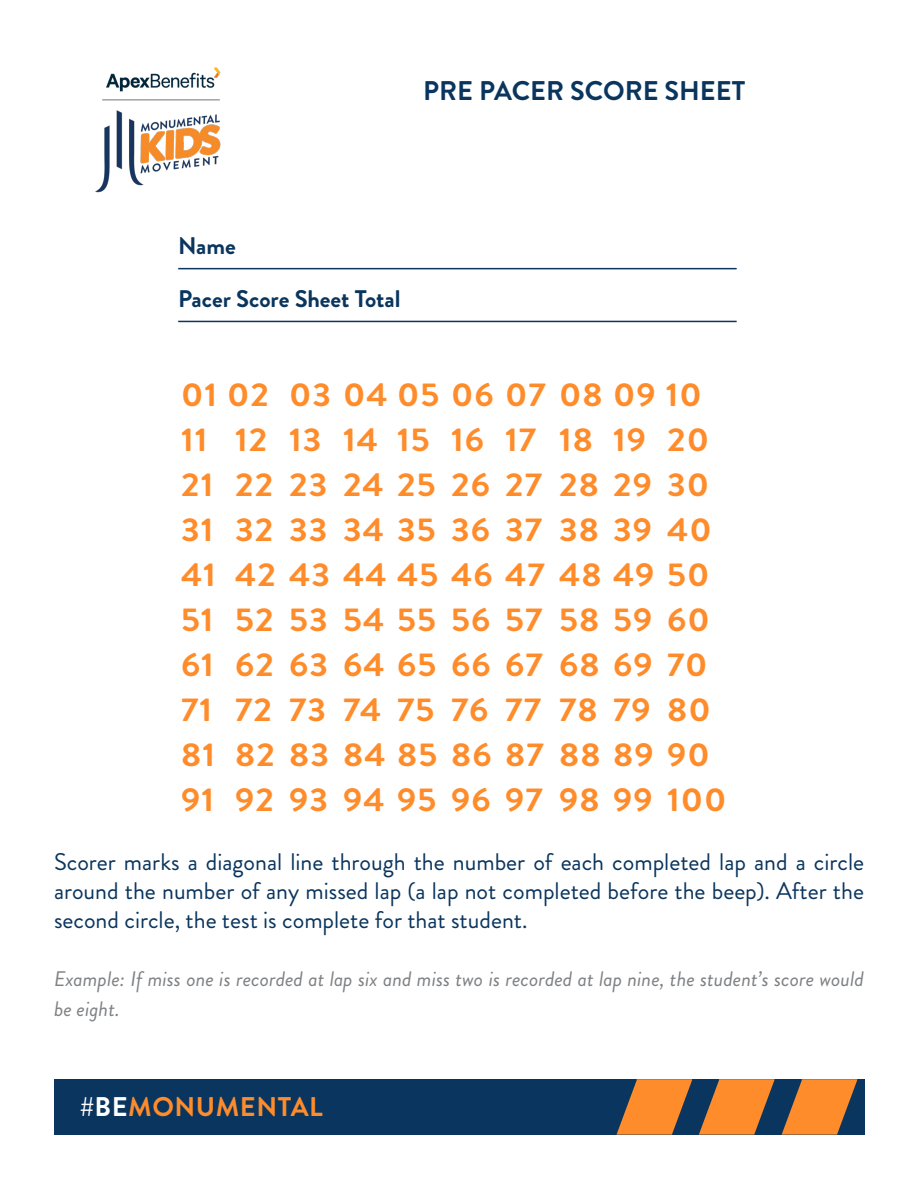
<style>
.page{position:relative;width:918px;height:1188px;background:#fff}
.page>*{position:absolute;margin:0;border:0;box-sizing:border-box;transform-origin:0 0}
.t1{font:700 33px "Brandon Grotesque";letter-spacing:.03em;color:#ff8c2b;scale:1.08 1}
.HEADING_A{font:700 27px "Brandon Grotesque";color:#0a355e}
.Subhead{font:700 27px "Brandon Grotesque";letter-spacing:.02em;color:#ff8c2b}
.t2{font:24px/28.8px "Brandon Grotesque";color:#0a355e;text-align:justify}
.t3{font:700 24px "Brandon Grotesque";color:#0a355e}
.Instructions{font:italic 21px/30px "Brandon Grotesque";color:#7e8083}
.s1{color:#fff}
</style>
<div class="page">
<div style="left:54px;top:1080px;width:810px;height:55px;background:#0a355e"></div>
<svg style="left:782px;top:1079px;width:75px;height:56px"></svg>
<svg style="left:699px;top:1079px;width:76px;height:56px"></svg>
<svg style="left:617px;top:1079px;width:75px;height:56px"></svg>
<hr style="left:178px;top:268px;width:559px;height:1px;background:#0a355e">
<hr style="left:178px;top:321px;width:559px;height:1px;background:#0a355e">
<img style="left:95px;top:67px;width:126px;height:126px">
<p class="HEADING_A" style="left:423px;top:72px;width:323px">PRE PACER SCORE SHEET</p>
<p class="t3" style="left:178px;top:229px;width:59px">Name</p>
<p class="t3" style="left:178px;top:282px;width:224px">Pacer Score Sheet Total</p>
<p class="t1" style="left:181px;top:372px;width:483px">01 02 03 04 05 06 07 08 09 10</p>
<p class="t1" style="left:181px;top:417px;width:490px">11 12 13 14 15 16 17 18 19 20</p>
<p class="t1" style="left:181px;top:462px;width:490px">21 22 23 24 25 26 27 28 29 30</p>
<p class="t1" style="left:181px;top:507px;width:493px">31 32 33 34 35 36 37 38 39 40</p>
<p class="t1" style="left:181px;top:552px;width:491px">41 42 43 44 45 46 47 48 49 50</p>
<p class="t1" style="left:181px;top:597px;width:491px">51 52 53 54 55 56 57 58 59 60</p>
<p class="t1" style="left:181px;top:642px;width:489px">61 62 63 64 65 66 67 68 69 70</p>
<p class="t1" style="left:181px;top:687px;width:492px">71 72 73 74 75 76 77 78 79 80</p>
<p class="t1" style="left:181px;top:732px;width:491px">81 82 83 84 85 86 87 88 89 90</p>
<p class="t1" style="left:181px;top:777px;width:506px">91 92 93 94 95 96 97 98 99 100</p>
<p class="t2" style="left:54px;top:848px;width:812px">Scorer marks a diagonal line through the number of each completed lap and a circle around the number of any missed lap (a lap not completed before the beep). After the second circle, the test is complete for that student.</p>
<p class="Instructions" style="left:54px;top:965px;width:811px">Example: If miss one is recorded at lap six and miss two is recorded at lap nine, the student’s score would be eight.</p>
<p class="Subhead" style="left:80px;top:1087px;width:244px"><span class="s1">#BE</span>MONUMENTAL</p>
</div>
